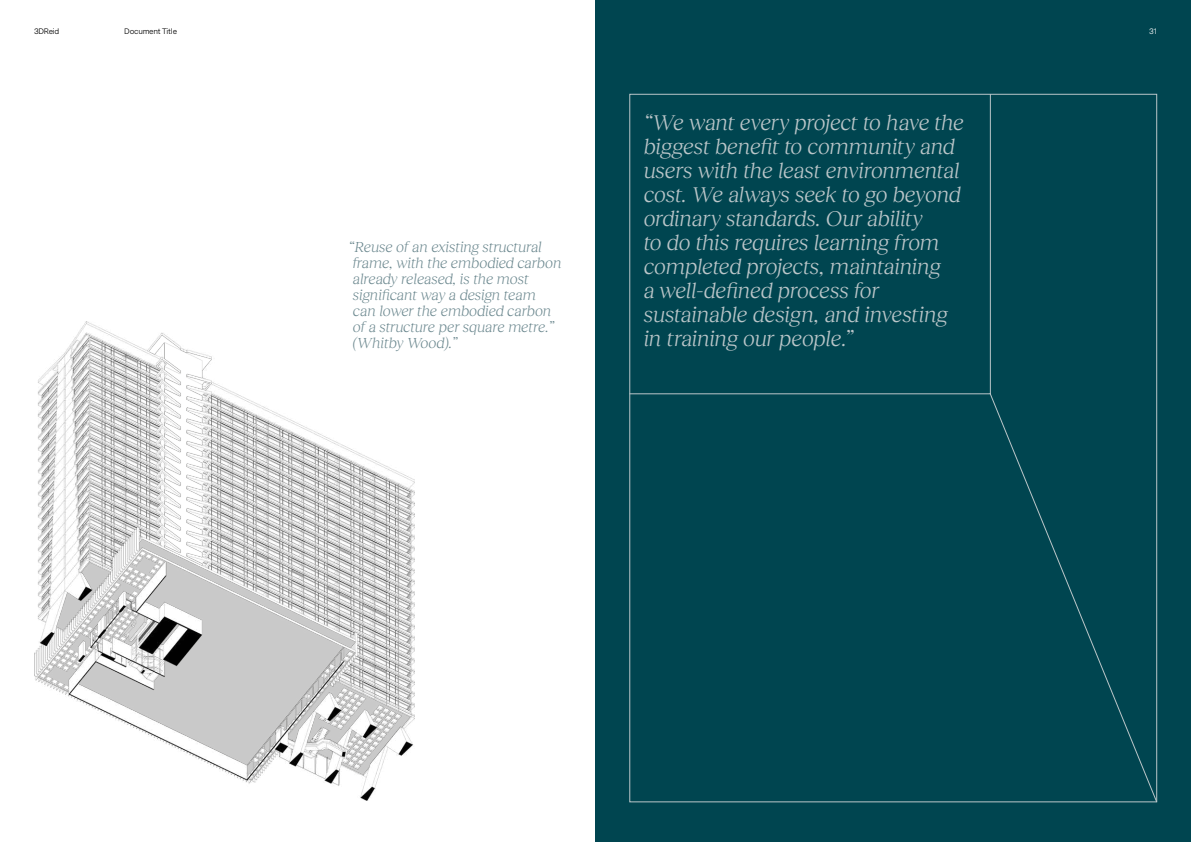
<style>
.page{position:relative;width:1191px;height:842px;background:#fff}
.page>*{position:absolute;margin:0;border:0;box-sizing:border-box;transform-origin:0 0}
.t1{font:italic 22px/24px "Reckless Neue";letter-spacing:-.01em;color:#bbc6c9}
.t2{font:italic 300 15px/16px "Reckless Neue";color:#69868d}
.t3{font:8px "Messina Sans";letter-spacing:-.03em;color:#000}
.t4{font:8px "Messina Sans";color:#fff}
</style>
<div class="page">
<div style="left:595px;top:0;width:596px;height:842px;background:#004550"></div>
<img style="left:34px;top:322px;width:380px;height:478px">
<svg style="left:629px;top:94px;width:361px;height:300px"></svg>
<svg style="left:989px;top:393px;width:168px;height:410px"></svg>
<p class="t3" style="left:34px;top:25px;width:27px">3DReid</p>
<p class="t3" style="left:124px;top:25px;width:54px">Document Title</p>
<p class="t4" style="left:1149px;top:25px;width:9px">31</p>
<p class="t2" style="left:348px;top:237px;width:214px">“Reuse of an existing structural frame, with the embodied carbon already released, is the most significant way a design team<br>can lower the embodied carbon of a structure per square metre.” (Whitby Wood).”</p>
<p class="t1" style="left:643px;top:109px;width:322px">“We want every project to have the biggest benefit to community and users with the least environmental cost. We always seek to go beyond ordinary standards. Our ability<br>to do this requires learning from completed projects, maintaining<br>a well-defined process for sustainable design, and investing in training our people.”</p>
</div>
